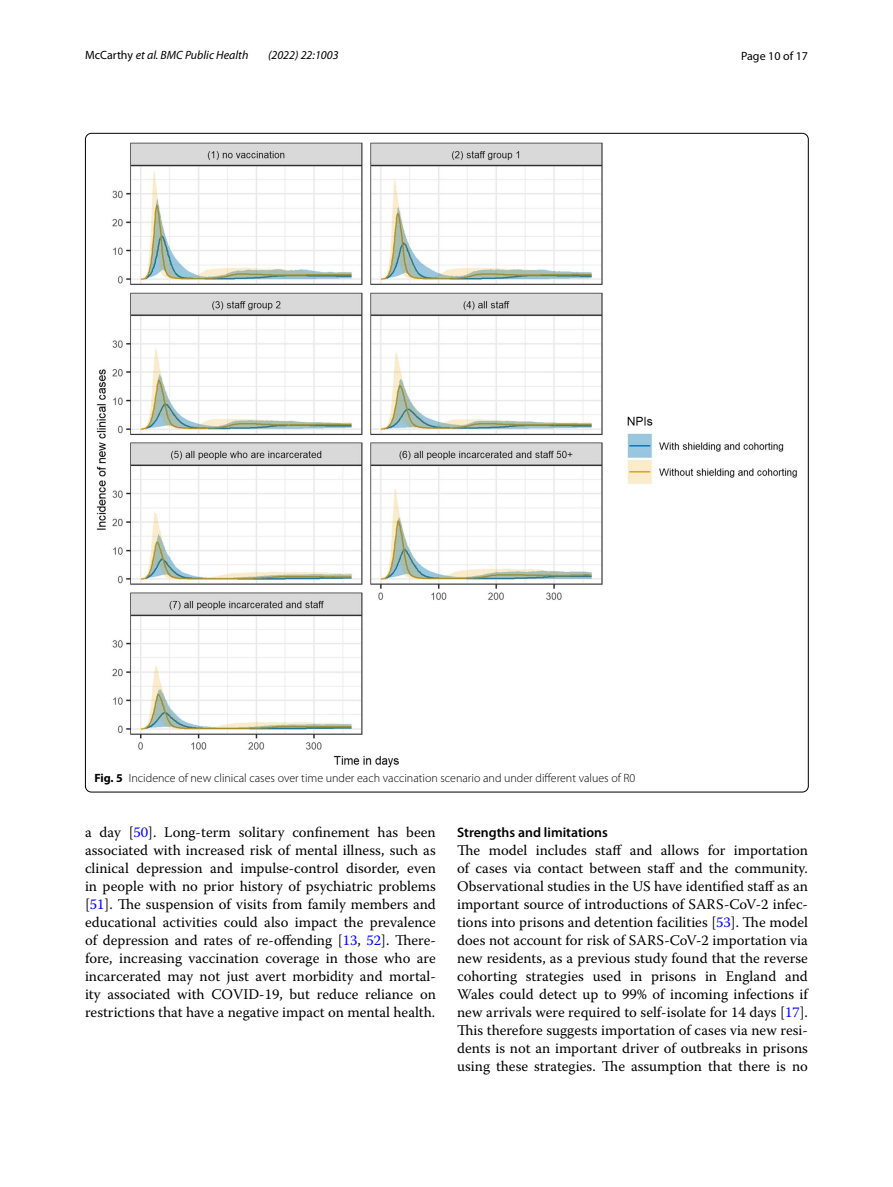
<style>
.page{position:relative;width:893px;height:1187px;background:#fff}
.page>*{position:absolute;margin:0;border:0;box-sizing:border-box;transform-origin:0 0}
.t1{font:14.7px/18px "Warnock Pro";color:#000;text-align:justify}
.t2{font:600 13.8px "Myriad Pro";color:#000}
.t3{font:300 12px "Myriad Pro";color:#000}
.t4{font:italic 12px "Myriad Pro";color:#000}
.t5{font:12px "Myriad Pro";color:#000}
.s1{font-style:normal}
.s2{font-weight:700}
.s3{color:#00f}
</style>
<div class="page">
<img style="left:97px;top:142px;width:700px;height:625px">
<p class="t4" style="left:85px;top:48px;width:165px"><span class="s1">McCarthy</span> et al. BMC Public Health</p>
<p class="t4" style="left:268px;top:48px;width:72px">(2022) 22:1003</p>
<p class="t5" style="left:741px;top:48px;width:68px">Page 10 of 17</p>
<p class="t3" style="left:94px;top:771px;width:542px"><span class="s2">Fig. 5</span> Incidence of new clinical cases over time under each vaccination scenario and under different values of R0</p>
<p class="t1" style="left:85px;top:822px;width:352px">a day [<span class="s3">50</span>]. Long-term solitary confinement has been associated with increased risk of mental illness, such as clinical depression and impulse-control disorder, even in people with no prior history of psychiatric problems [<span class="s3">51</span>]. The suspension of visits from family members and educational activities could also impact the prevalence of depression and rates of re-offending [<span class="s3">13</span>, <span class="s3">52</span>]. There&shy;fore, increasing vaccination coverage in those who are incarcerated may not just avert morbidity and mortal&shy;ity associated with COVID-19, but reduce reliance on restrictions that have a negative impact on mental health.</p>
<p class="t2" style="left:457px;top:823px;width:152px">Strengths and limitations</p>
<p class="t1" style="left:457px;top:840px;width:352px">The model includes staff and allows for importation of cases via contact between staff and the community.<br>Observational studies in the US have identified staff as an important source of introductions of SARS-CoV-2 infec&shy;tions into prisons and detention facilities [<span class="s3">53</span>]. The model does not account for risk of SARS-CoV-2 importation via new residents, as a previous study found that the reverse cohorting strategies used in prisons in England and Wales could detect up to 99% of incoming infections if new arrivals were required to self-isolate for 14 days [<span class="s3">17</span>].<br>This therefore suggests importation of cases via new resi&shy;dents is not an important driver of outbreaks in prisons using these strategies. The assumption that there is no</p>
</div>
